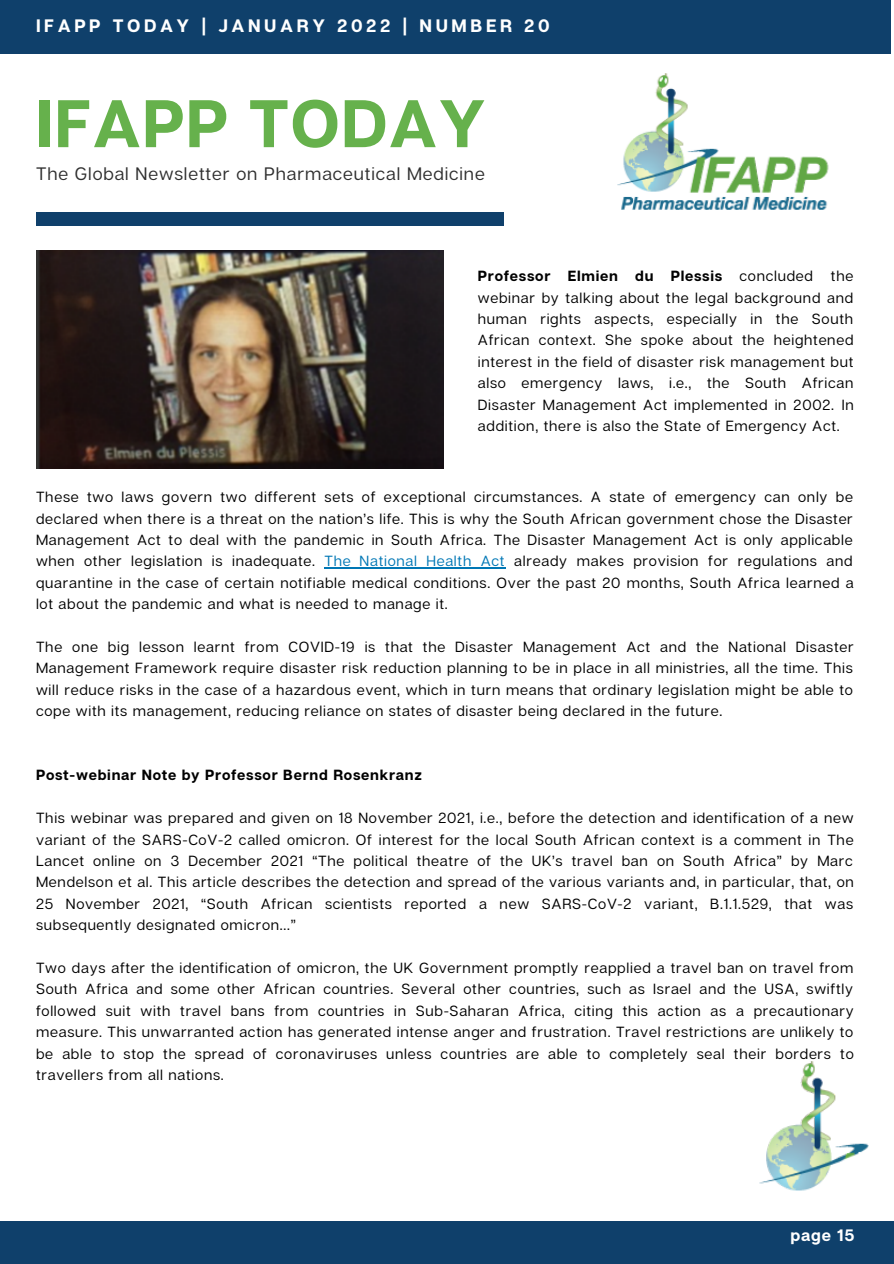
<style>
.page{position:relative;width:894px;height:1264px;background:#fff}
.page>*{position:absolute;margin:0;border:0;box-sizing:border-box;transform-origin:0 0}
.t1{font:700 67.05px "Articulat CF";letter-spacing:.02em;color:#66b14c}
.t2{font:18px "Articulat CF";letter-spacing:.05em;color:#2f2f2f}
.t3{font:700 18px "Articulat CF";letter-spacing:.2em;color:#fff}
.t4{font:700 16.5px "Articulat CF";letter-spacing:.05em;color:#fff}
.t5{font:14.7px/21.5px "Articulat CF";letter-spacing:.05em;color:#000;text-align:justify}
.t6{font:700 14.7px "Articulat CF";letter-spacing:.05em;color:#000}
.s1{font-weight:700}
.s2{color:#0077b5}
</style>
<div class="page">
<div style="left:0;top:0;width:890px;height:54px;background:#0f406b"></div>
<div style="left:36px;top:213px;width:467px;height:12px;background:#0f406b"></div>
<div style="left:0;top:1221px;width:893px;height:42px;background:#0f406b"></div>
<img style="left:759px;top:1061px;width:110px;height:130px">
<img style="left:617px;top:73px;width:212px;height:137px">
<img style="left:36px;top:250px;width:408px;height:218px">
<hr style="left:324px;top:567px;width:35px;height:1px;background:#0077b5">
<hr style="left:359px;top:567px;width:146px;height:1px;background:#0077b5">
<p class="t3" style="left:36px;top:14px;width:515px">IFAPP TODAY | JANUARY 2022 | NUMBER 20</p>
<h1 class="t1" style="left:36px;top:81px;width:451px">IFAPP TODAY</h1>
<p class="t2" style="left:36px;top:163px;width:450px">The Global Newsletter on Pharmaceutical Medicine</p>
<p class="t5" style="left:477px;top:265px;width:377px"><span class="s1">Professor Elmien du Plessis</span> concluded the webinar by talking about the legal background and human rights aspects, especially in the South African context. She spoke about the heightened interest in the field of disaster risk management but also emergency laws, i.e., the South African Disaster Management Act implemented in 2002. In addition, there is also the State of Emergency Act.</p>
<p class="t5" style="left:36px;top:486px;width:819px">These two laws govern two different sets of exceptional circumstances. A state of emergency can only be declared when there is a threat on the nation’s life. This is why the South African government chose the Disaster Management Act to deal with the pandemic in South Africa. The Disaster Management Act is only applicable when other legislation is inadequate. <span class="s2">The National Health Act</span> already makes provision for regulations and quarantine in the case of certain notifiable medical conditions. Over the past 20 months, South Africa learned a lot about the pandemic and what is needed to manage it.</p>
<p class="t5" style="left:36px;top:635px;width:819px">The one big lesson learnt from COVID-19 is that the Disaster Management Act and the National Disaster Management Framework require disaster risk reduction planning to be in place in all ministries, all the time. This will reduce risks in the case of a hazardous event, which in turn means that ordinary legislation might be able to cope with its management, reducing reliance on states of disaster being declared in the future.</p>
<p class="t6" style="left:36px;top:766px;width:387px">Post-webinar Note by Professor Bernd Rosenkranz</p>
<p class="t5" style="left:36px;top:806px;width:819px">This webinar was prepared and given on 18 November 2021, i.e., before the detection and identification of a new variant of the SARS-CoV-2 called omicron. Of interest for the local South African context is a comment in The Lancet online on 3 December 2021 “The political theatre of the UK’s travel ban on South Africa” by Marc Mendelson et al. This article describes the detection and spread of the various variants and, in particular, that, on 25 November 2021, “South African scientists reported a new SARS-CoV-2 variant, B.1.1.529, that was subsequently designated omicron…”</p>
<p class="t5" style="left:36px;top:956px;width:818px">Two days after the identification of omicron, the UK Government promptly reapplied a travel ban on travel from South Africa and some other African countries. Several other countries, such as Israel and the USA, swiftly followed suit with travel bans from countries in Sub-Saharan Africa, citing this action as a precautionary measure. This unwarranted action has generated intense anger and frustration. Travel restrictions are unlikely to be able to stop the spread of coronaviruses unless countries are able to completely seal their borders to travellers from all nations.</p>
<p class="t4" style="left:790px;top:1224px;width:65px">page 15</p>
</div>
